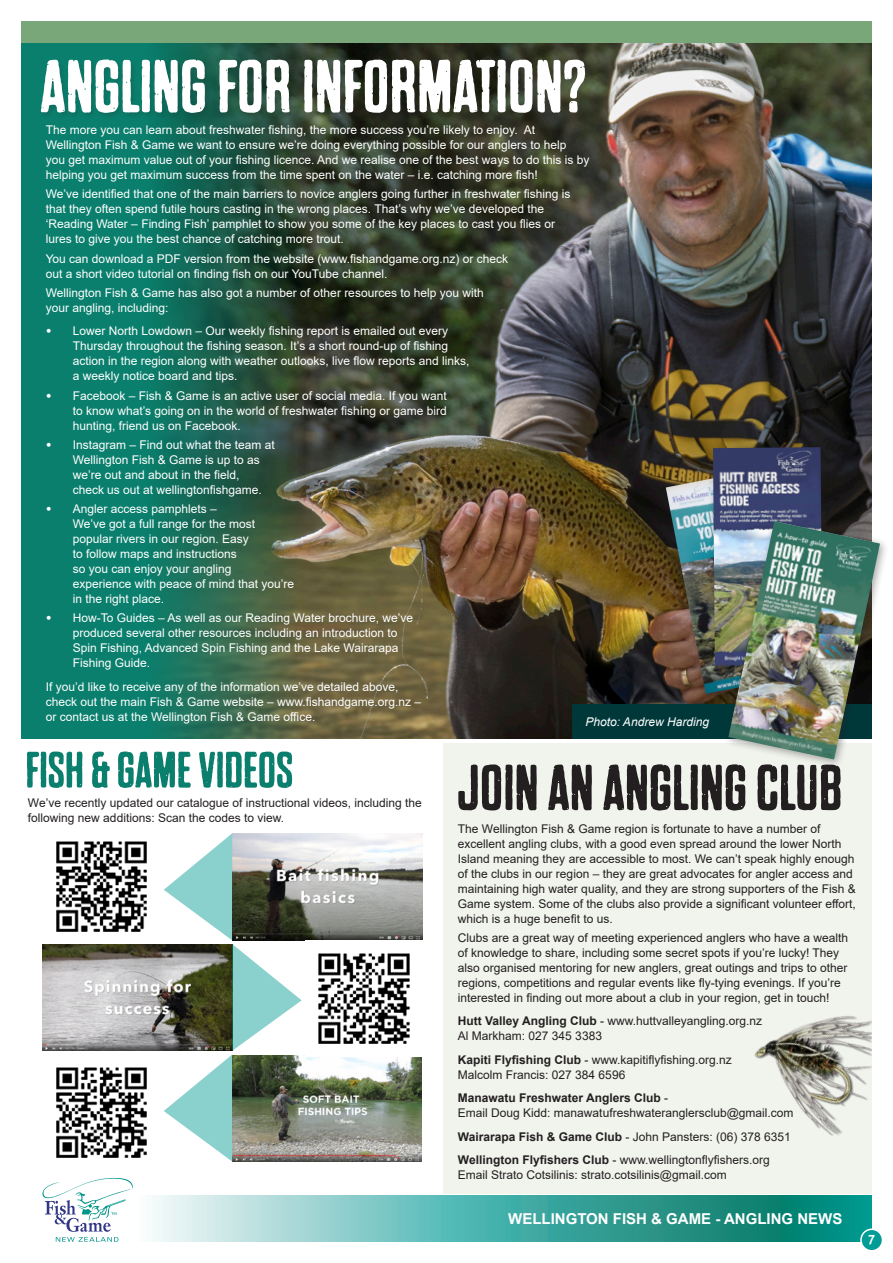
<style>
.page{position:relative;width:893px;height:1263px;background:#fff}
.page>*{position:absolute;margin:0;border:0;box-sizing:border-box;transform-origin:0 0}
.t1{font:75.3px "Dharma Gothic P";color:#fff}
.t2{font:65.25px "Dharma Gothic P";color:#231f20}
.t3{font:51.3px "Dharma Gothic P";color:#0a7f6d}
.t4{font:700 15px "Arial";color:#fff}
.t5{font:13.5px "Meta Bold LF";color:#fff}
.t6{font:12px/15px "Arial";color:#fff}
.t7{font:12px/15px "Arial";color:#231f20}
.photo_quote{font:italic 12px "Arial";color:#fff}
.s1{font-weight:900}
.s2{font-weight:700}
</style>
<div class="page">
<img style="left:422px;top:43px;width:450px;height:695px">
<img style="left:21px;top:43px;width:401px;height:695px">
<div style="left:40px;top:58px;width:552px;height:62px;background:#231f20;opacity:.18"></div>
<div style="left:573px;top:704px;width:299px;height:34px;background:#00383a"></div>
<div style="left:443px;top:743px;width:429px;height:451px;background:#f1f3ed"></div>
<img style="left:754px;top:1015px;width:118px;height:121px">
<div style="left:660px;top:463px;width:153px;height:240px;background:#231f20;opacity:.4"></div>
<img style="left:666px;top:468px;width:57px;height:226px">
<div style="left:707px;top:441px;width:126px;height:234px;background:#231f20;opacity:.4"></div>
<img style="left:713px;top:447px;width:109px;height:218px">
<div style="left:723px;top:515px;width:167px;height:254px;background:#231f20;opacity:.4"></div>
<img style="left:728px;top:521px;width:152px;height:238px">
<img style="left:302px;top:1055px;width:120px;height:106px">
<img style="left:302px;top:833px;width:120px;height:107px">
<img style="left:306px;top:953px;width:116px;height:103px">
<div style="left:21px;top:21px;width:851px;height:22px;background:#7aa77a"></div>
<svg style="left:302px;top:1196px;width:570px;height:46px;background:#3ca49c"></svg>
<svg style="left:42px;top:833px;width:260px;height:409px"></svg>
<div style="left:861px;top:1229px;width:21px;height:22px;background:#009c95;border-radius:50%"></div>
<div style="left:860px;top:1228px;width:23px;height:23px;border:2px solid #fff;border-radius:50%"></div>
<p class="t1" style="left:40px;top:48px;width:547px">ANGLING FOR INFORMATION?</p>
<p class="t6" style="left:46px;top:122px;width:545px">The more you can learn about freshwater fishing, the more success you’re likely to enjoy. At Wellington Fish &amp; Game we want to ensure we’re doing everything possible for our anglers to help<br>you get maximum value out of your fishing licence. And we realise one of the best ways to do this is by helping you get maximum success from the time spent on the water – i.e. catching more fish!</p>
<p class="t6" style="left:46px;top:187px;width:526px">We’ve identified that one of the main barriers to novice anglers going further in freshwater fishing is that they often spend futile hours casting in the wrong places. That’s why we’ve developed the ‘Reading Water – Finding Fish’ pamphlet to show you some of the key places to cast you flies or lures to give you the best chance of catching more trout.</p>
<p class="t6" style="left:46px;top:251px;width:464px">You can download a PDF version from the website (www.fishandgame.org.nz) or check out a short video tutorial on finding fish on our YouTube channel.</p>
<p class="t6" style="left:46px;top:285px;width:439px">Wellington Fish &amp; Game has also got a number of other resources to help you with your angling, including:</p>
<p class="t6" style="left:73px;top:324px;width:398px;text-indent:-27px"><span class="s1">•</span> Lower North Lowdown – Our weekly fishing report is emailed out every Thursday throughout the fishing season. It’s a short round-up of fishing action in the region along with weather outlooks, live flow reports and links, a weekly notice board and tips.</p>
<p class="t6" style="left:73px;top:388px;width:376px;text-align:justify;text-indent:-27px"><span class="s1">•</span> Facebook – Fish &amp; Game is an active user of social media. If you want to know what’s going on in the world of freshwater fishing or game bird hunting, friend us on Facebook.</p>
<p class="t6" style="left:73px;top:437px;width:204px;text-indent:-27px"><span class="s1">•</span> Instagram – Find out what the team at Wellington Fish &amp; Game is up to as we’re out and about in the field,<br>check us out at wellingtonfishgame.</p>
<p class="t6" style="left:73px;top:501px;width:223px;text-indent:-27px"><span class="s1">•</span> Angler access pamphlets –<br>We’ve got a full range for the most popular rivers in our region. Easy<br>to follow maps and instructions<br>so you can enjoy your angling<br>experience with peace of mind that you’re in the right place.</p>
<p class="t6" style="left:73px;top:611px;width:342px;text-indent:-27px"><span class="s1">•</span> How-To Guides – As well as our Reading Water brochure, we’ve produced several other resources including an introduction to Spin Fishing, Advanced Spin Fishing and the Lake Wairarapa Fishing Guide.</p>
<p class="t6" style="left:46px;top:679px;width:377px">If you’d like to receive any of the information we’ve detailed above, check out the main Fish &amp; Game website – www.fishandgame.org.nz – or contact us at the Wellington Fish &amp; Game office.</p>
<p class="photo_quote" style="left:585px;top:714px;width:125px">Photo: Andrew Harding</p>
<p class="t3" style="left:26px;top:743px;width:269px">FISH &amp; GAME VIDEOS</p>
<p class="t7" style="left:28px;top:795px;width:395px">We’ve recently updated our catalogue of instructional videos, including the following new additions: Scan the codes to view.</p>
<p class="t2" style="left:458px;top:754px;width:386px">JOIN AN ANGLING CLUB</p>
<p class="t7" style="left:458px;top:821px;width:399px">The Wellington Fish &amp; Game region is fortunate to have a number of excellent angling clubs, with a good even spread around the lower North Island meaning they are accessible to most. We can’t speak highly enough of the clubs in our region – they are great advocates for angler access and maintaining high water quality, and they are strong supporters of the Fish &amp; Game system. Some of the clubs also provide a significant volunteer effort, which is a huge benefit to us.</p>
<p class="t7" style="left:458px;top:930px;width:392px">Clubs are a great way of meeting experienced anglers who have a wealth of knowledge to share, including some secret spots if you’re lucky! They also organised mentoring for new anglers, great outings and trips to other regions, competitions and regular events like fly-tying evenings. If you’re interested in finding out more about a club in your region, get in touch!</p>
<p class="t7" style="left:458px;top:1014px;width:306px"><span class="s2">Hutt Valley Angling Club</span> - www.huttvalleyangling.org.nz<br>Al Markham: 027 345 3383</p>
<p class="t7" style="left:458px;top:1052px;width:276px"><span class="s2">Kapiti Flyfishing Club</span> - www.kapitiflyfishing.org.nz<br>Malcolm Francis: 027 384 6596</p>
<p class="t7" style="left:458px;top:1091px;width:337px"><span class="s2">Manawatu Freshwater Anglers Club</span> -<br>Email Doug Kidd: manawatufreshwateranglersclub@gmail.com</p>
<p class="t7" style="left:458px;top:1129px;width:335px"><span class="s2">Wairarapa Fish &amp; Game Club</span> - John Pansters: (06) 378 6351</p>
<p class="t7" style="left:458px;top:1153px;width:313px"><span class="s2">Wellington Flyfishers Club</span> - www.wellingtonflyfishers.org<br>Email Strato Cotsilinis: strato.cotsilinis@gmail.com</p>
<p class="t4" style="left:508px;top:1208px;width:336px">WELLINGTON FISH &amp; GAME - ANGLING NEWS</p>
<p class="t5" style="left:868px;top:1231px;width:9px">7</p>
</div>
